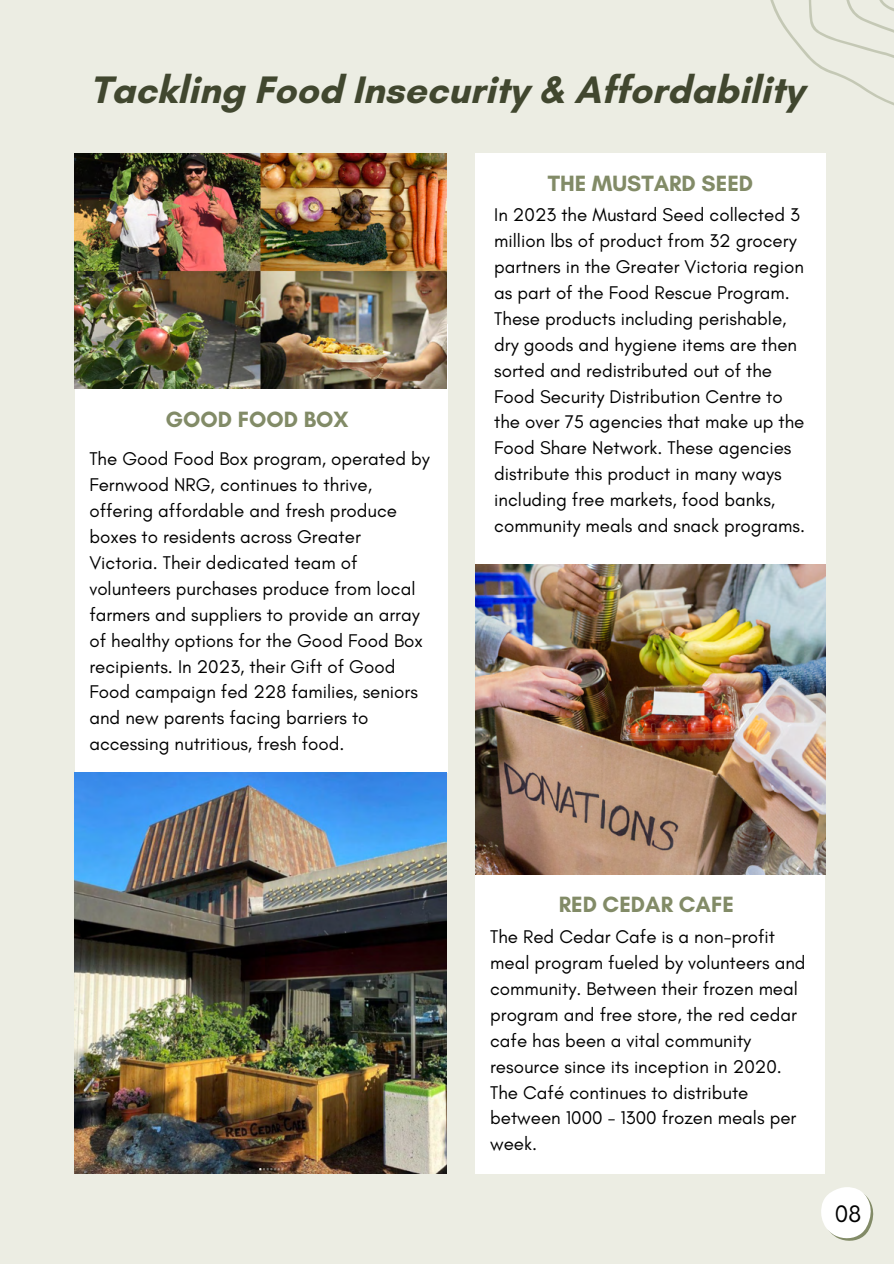
<style>
.page{position:relative;width:894px;height:1264px;background:#fff}
.page>*{position:absolute;margin:0;border:0;box-sizing:border-box;transform-origin:0 0}
.t1{font:700 39px "Glacial Indifference";color:#41472f}
.t2{font:24.3px "Glacial Indifference";color:#000}
.t3{font:700 22.5px "Glacial Indifference";color:#828b67}
.t4{font:18.75px/25.8px "Glacial Indifference";color:#000}
</style>
<div class="page">
<div style="left:0;top:0;width:893px;height:1263px;background:#ecede3"></div>
<div style="left:75px;top:324px;width:373px;height:448px;background:#fff"></div>
<img style="left:74px;top:153px;width:373px;height:235px">
<div style="left:475px;top:847px;width:349px;height:327px;background:#fff"></div>
<div style="left:475px;top:153px;width:350px;height:412px;background:#fff"></div>
<img style="left:475px;top:565px;width:350px;height:309px">
<img style="left:74px;top:772px;width:373px;height:401px">
<svg style="left:770px;top:0;width:123px;height:239px"></svg>
<svg style="left:821px;top:1187px;width:53px;height:54px"></svg>
<p class="t1" style="left:90px;top:66px;width:715px">Tackling Food Insecurity &amp; Affordability</p>
<h2 class="t3" style="left:165px;top:405px;width:184px">GOOD FOOD BOX</h2>
<p class="t4" style="left:89px;top:446px;width:342px">The Good Food Box program, operated by Fernwood NRG, continues to thrive, offering affordable and fresh produce boxes to residents across Greater Victoria. Their dedicated team of volunteers purchases produce from local farmers and suppliers to provide an array of healthy options for the Good Food Box recipients. In 2023, their Gift of Good Food campaign fed 228 families, seniors and new parents facing barriers to accessing nutritious, fresh food.</p>
<p class="t3" style="left:547px;top:169px;width:207px">THE MUSTARD SEED</p>
<h2 class="t4" style="left:494px;top:202px;width:312px">In 2023 the Mustard Seed collected 3 million lbs of product from 32 grocery partners in the Greater Victoria region as part of the Food Rescue Program.<br>These products including perishable, dry goods and hygiene items are then sorted and redistributed out of the Food Security Distribution Centre to the over 75 agencies that make up the Food Share Network. These agencies distribute this product in many ways including free markets, food banks, community meals and snack programs.</h2>
<h2 class="t3" style="left:558px;top:891px;width:177px">RED CEDAR CAFE</h2>
<p class="t4" style="left:490px;top:923px;width:317px">The Red Cedar Cafe is a non-profit meal program fueled by volunteers and community. Between their frozen meal program and free store, the red cedar cafe has been a vital community resource since its inception in 2020.<br>The Café continues to distribute between 1000 - 1300 frozen meals per week.</p>
<h1 class="t2" style="left:834px;top:1199px;width:28px">08</h1>
</div>
